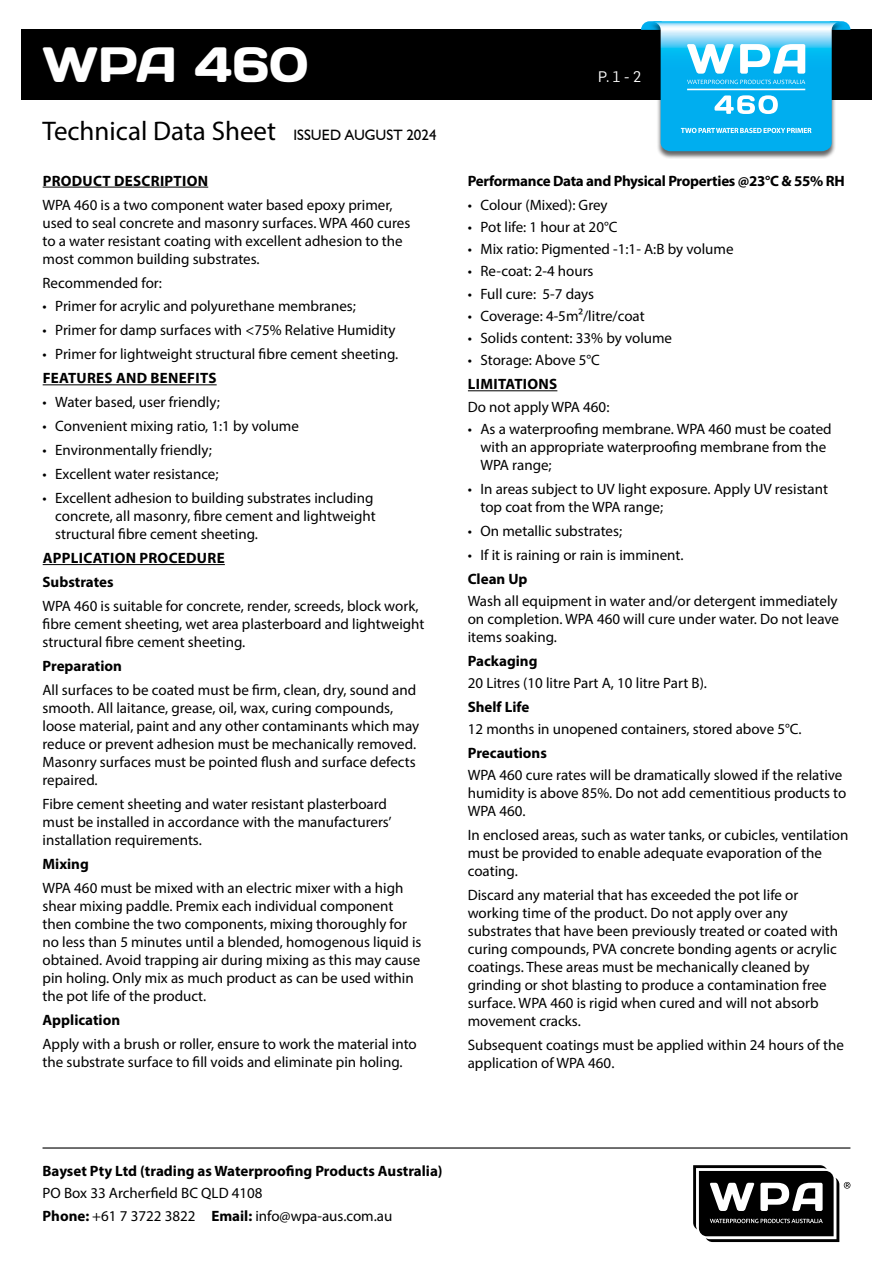
<style>
.page{position:relative;width:893px;height:1263px;background:#fff}
.page>*{position:absolute;margin:0;border:0;box-sizing:border-box;transform-origin:0 0}
.t1{font:49.5px "Days";color:#fff}
.t2{font:27px "Myriad Pro";color:#000}
.t3{font:15px/18px "Myriad Pro";color:#000}
.t4{font:700 15px "Myriad Pro";color:#000}
.t5{font:700 15px/24px "Myriad Pro";letter-spacing:.02em;color:#000}
.t6{font:700 15px "Myriad Pro";letter-spacing:-.02em;color:#000}
.t7{font:15px "Humanist 521 BT";color:#000}
.t8{font:15px "Flama";color:#fff}
.s1{font-weight:700}
</style>
<div class="page">
<hr style="left:43px;top:1147px;width:807px;height:1px;background:#000">
<div style="left:21px;top:30px;width:851px;height:70px;background:#000"></div>
<svg style="left:693px;top:1165px;width:157px;height:77px"></svg>
<div style="left:647px;top:22px;width:198px;height:137px;background:#000;opacity:.6"></div>
<svg style="left:641px;top:21px;width:209px;height:130px"></svg>
<hr style="left:43px;top:187px;width:165px;height:1px;background:#000">
<hr style="left:43px;top:384px;width:174px;height:1px;background:#000">
<hr style="left:43px;top:564px;width:182px;height:1px;background:#000">
<hr style="left:468px;top:390px;width:89px;height:1px;background:#000">
<h1 class="t1" style="left:43px;top:33px;width:268px">WPA 460</h1>
<h2 class="t2" style="left:43px;top:114px;width:235px">Technical Data Sheet</h2>
<p class="t7" style="left:293px;top:125px;width:145px">ISSUED AUGUST 2024</p>
<p class="t5" style="left:43px;top:168px;width:167px">PRODUCT DESCRIPTION</p>
<p class="t3" style="left:43px;top:195px;width:369px">WPA 460 is a two component water based epoxy primer, used to seal concrete and masonry surfaces. WPA 460 cures to a water resistant coating with excellent adhesion to the most common building substrates.</p>
<p class="t3" style="left:43px;top:273px;width:121px">Recommended for:</p>
<p class="t3" style="left:43px;top:297px;width:315px">• Primer for acrylic and polyurethane membranes;</p>
<p class="t3" style="left:43px;top:321px;width:355px">• Primer for damp surfaces with &lt;75% Relative Humidity</p>
<p class="t3" style="left:43px;top:345px;width:357px">• Primer for lightweight structural fibre cement sheeting.</p>
<p class="t5" style="left:43px;top:366px;width:175px">FEATURES AND BENEFITS</p>
<p class="t3" style="left:43px;top:393px;width:179px">• Water based, user friendly;</p>
<p class="t3" style="left:43px;top:417px;width:258px">• Convenient mixing ratio, 1:1 by volume</p>
<p class="t3" style="left:43px;top:441px;width:171px">• Environmentally friendly;</p>
<p class="t3" style="left:43px;top:465px;width:178px">• Excellent water resistance;</p>
<p class="t3" style="left:55px;top:489px;width:322px;text-indent:-13px">• Excellent adhesion to building substrates including concrete, all masonry, fibre cement and lightweight structural fibre cement sheeting.</p>
<p class="t5" style="left:43px;top:545px;width:184px">APPLICATION PROCEDURE<br>Substrates</p>
<p class="t3" style="left:43px;top:597px;width:383px">WPA 460 is suitable for concrete, render, screeds, block work, fibre cement sheeting, wet area plasterboard and lightweight structural fibre cement sheeting.</p>
<p class="t4" style="left:43px;top:656px;width:81px">Preparation</p>
<p class="t3" style="left:43px;top:681px;width:378px">All surfaces to be coated must be firm, clean, dry, sound and smooth. All laitance, grease, oil, wax, curing compounds, loose material, paint and any other contaminants which may reduce or prevent adhesion must be mechanically removed.<br>Masonry surfaces must be pointed flush and surface defects repaired.</p>
<p class="t3" style="left:43px;top:795px;width:351px">Fibre cement sheeting and water resistant plasterboard must be installed in accordance with the manufacturers’ installation requirements.</p>
<p class="t4" style="left:43px;top:854px;width:48px">Mixing</p>
<p class="t3" style="left:43px;top:878px;width:381px">WPA 460 must be mixed with an electric mixer with a high shear mixing paddle. Premix each individual component then combine the two components, mixing thoroughly for no less than 5 minutes until a blended, homogenous liquid is obtained. Avoid trapping air during mixing as this may cause pin holing. Only mix as much product as can be used within the pot life of the product.</p>
<p class="t4" style="left:43px;top:1010px;width:79px">Application</p>
<p class="t3" style="left:43px;top:1034px;width:376px">Apply with a brush or roller, ensure to work the material into the substrate surface to fill voids and eliminate pin holing.</p>
<p class="t8" style="left:598px;top:66px;width:45px">P. 1 - 2</p>
<p class="t6" style="left:468px;top:171px;width:379px">Performance Data and Physical Properties @23°C &amp; 55% RH</p>
<p class="t3" style="left:468px;top:195px;width:141px">• Colour (Mixed): Grey</p>
<p class="t3" style="left:468px;top:218px;width:151px">• Pot life: 1 hour at 20°C</p>
<p class="t3" style="left:468px;top:240px;width:267px">• Mix ratio: Pigmented -1:1- A:B by volume</p>
<p class="t3" style="left:468px;top:262px;width:127px">• Re-coat: 2-4 hours</p>
<p class="t3" style="left:468px;top:284px;width:128px">• Full cure: 5-7 days</p>
<p class="t3" style="left:468px;top:306px;width:178px">• Coverage: 4-5m²/litre/coat</p>
<p class="t3" style="left:468px;top:329px;width:206px">• Solids content: 33% by volume</p>
<p class="t3" style="left:468px;top:351px;width:134px">• Storage: Above 5°C</p>
<p class="t5" style="left:468px;top:372px;width:91px">LIMITATIONS</p>
<p class="t3" style="left:468px;top:397px;width:143px">Do not apply WPA 460:</p>
<p class="t3" style="left:480px;top:419px;width:353px;text-indent:-13px">• As a waterproofing membrane. WPA 460 must be coated with an appropriate waterproofing membrane from the<br>WPA range;</p>
<p class="t3" style="left:480px;top:479px;width:349px;text-indent:-13px">• In areas subject to UV light exposure. Apply UV resistant top coat from the WPA range;</p>
<p class="t3" style="left:468px;top:521px;width:156px">• On metallic substrates;</p>
<p class="t3" style="left:468px;top:545px;width:217px">• If it is raining or rain is imminent.</p>
<p class="t4" style="left:468px;top:569px;width:61px">Clean Up</p>
<p class="t3" style="left:468px;top:591px;width:373px;text-align:justify">Wash all equipment in water and/or detergent immediately on completion. WPA 460 will cure under water. Do not leave items soaking.</p>
<p class="t4" style="left:468px;top:651px;width:71px">Packaging</p>
<p class="t3" style="left:468px;top:674px;width:241px">20 Litres (10 litre Part A, 10 litre Part B).</p>
<p class="t4" style="left:468px;top:697px;width:63px">Shelf Life</p>
<p class="t3" style="left:468px;top:720px;width:335px">12 months in unopened containers, stored above 5°C.</p>
<p class="t4" style="left:468px;top:743px;width:81px">Precautions</p>
<p class="t3" style="left:468px;top:766px;width:380px">WPA 460 cure rates will be dramatically slowed if the relative humidity is above 85%. Do not add cementitious products to<br>WPA 460.</p>
<p class="t3" style="left:468px;top:826px;width:382px">In enclosed areas, such as water tanks, or cubicles, ventilation must be provided to enable adequate evaporation of the coating.</p>
<p class="t3" style="left:468px;top:886px;width:372px">Discard any material that has exceeded the pot life or working time of the product. Do not apply over any substrates that have been previously treated or coated with curing compounds, PVA concrete bonding agents or acrylic coatings. These areas must be mechanically cleaned by grinding or shot blasting to produce a contamination free surface. WPA 460 is rigid when cured and will not absorb movement cracks.</p>
<p class="t3" style="left:468px;top:1036px;width:378px">Subsequent coatings must be applied within 24 hours of the application of WPA 460.</p>
<p class="t4" style="left:43px;top:1161px;width:402px">Bayset Pty Ltd (trading as Waterproofing Products Australia)</p>
<p class="t3" style="left:43px;top:1182px;width:351px;line-height:22.2px">PO Box 33 Archerfield BC QLD 4108<br><span class="s1">Phone:</span> +61 7 3722 3822 <span class="s1">Email:</span> info@wpa-aus.com.au</p>
</div>
